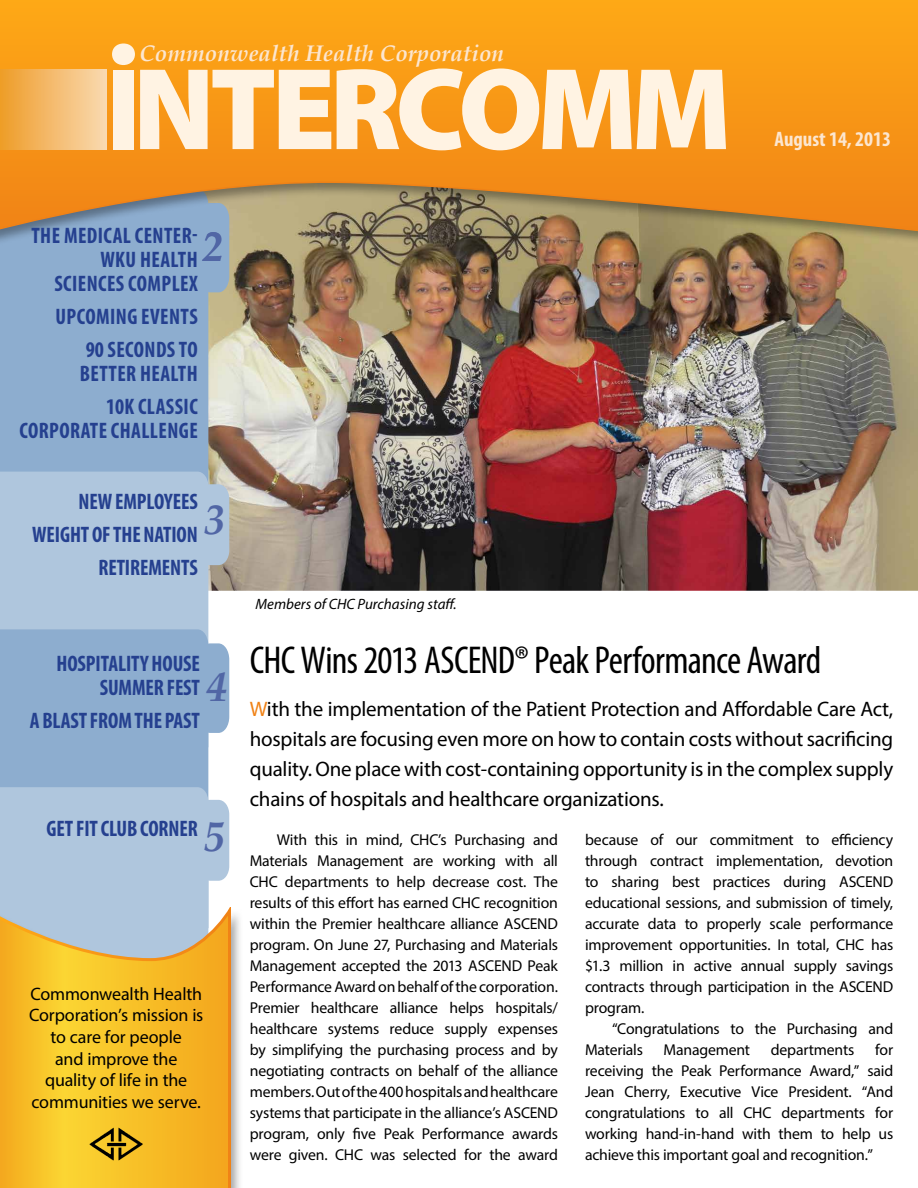
<style>
.page{position:relative;width:918px;height:1188px;background:#fff}
.page>*{position:absolute;margin:0;border:0;box-sizing:border-box;transform-origin:0 0}
.t1{font:italic 700 42px "Palatino";color:#5166a5}
.t2{font:condensed 39px "Myriad Pro";letter-spacing:-.02em;color:#000}
.t3{font:700 condensed 22.5px/24px "Myriad Pro";letter-spacing:.02em;color:#25408f;text-align:right;scale:.95 1}
.t4{font:700 condensed 22.5px/33px "Myriad Pro";letter-spacing:-.005em;color:#25408f;scale:.95 1}
.t5{font:italic 700 22.5px "Palatino";color:#fce6d0}
.t6{font:21px/30px "Myriad Pro";letter-spacing:-.01em;color:#000;text-align:justify}
.t7{font:700 condensed 21px "Myriad Pro";color:#fce6d0}
.t8{font:18px/21.6px "Myriad Pro";letter-spacing:-.01em;color:#000;text-align:center}
.t9{font:15.75px/21px "Myriad Pro";letter-spacing:-.015em;color:#000;text-align:justify}
.t10{font:italic 15px "Myriad Pro";color:#000}
.s1{color:#f08216}
</style>
<div class="page">
<img style="left:229px;top:247px;width:689px;height:344px">
<svg style="left:0;top:247px;width:229px;height:225px;fill:#8dadcf"></svg>
<div style="left:0;top:472px;width:229px;height:157px;background:#afc6dd"></div>
<div style="left:0;top:629px;width:229px;height:158px;background:#8dadcf"></div>
<div style="left:0;top:0;width:918px;height:247px;background:#000;opacity:.35"></div>
<svg style="left:0;top:0;width:918px;height:233px"></svg>
<div style="left:112px;top:44px;width:23px;height:21px;background:#fff3e3;border-radius:50%"></div>
<div style="left:113px;top:70px;width:21px;height:79px;background:#fff3e3"></div>
<img style="left:0;top:69px;width:106px;height:80px">
<svg style="left:337px;top:68px;width:389px;height:82px"></svg>
<svg style="left:140px;top:70px;width:191px;height:79px"></svg>
<div style="left:0;top:787px;width:229px;height:120px;background:#afc6dd"></div>
<div style="left:0;top:907px;width:244px;height:281px;background:#000;opacity:.35"></div>
<svg style="left:0;top:908px;width:232px;height:280px"></svg>
<img style="left:88px;top:1127px;width:56px;height:34px">
<h3 class="t5" style="left:140px;top:35px;width:366px">Commonwealth Health Corporation</h3>
<h3 class="t3" style="left:31px;top:223px;width:177px">THE MEDICAL CENTER-<br>WKU HEALTH<br>SCIENCES COMPLEX</h3>
<h3 class="t3" style="left:86px;top:300px;width:119px;line-height:33px;text-align:left;text-indent:-30px">UPCOMING EVENTS<br>90 SECONDS TO</h3>
<h3 class="t3" style="left:80px;top:357px;width:126px;line-height:33px">BETTER HEALTH<br>10K CLASSIC</h3>
<h3 class="t3" style="left:20px;top:418px;width:189px">CORPORATE CHALLENGE</h3>
<h1 class="t1" style="left:202px;top:213px;width:22px">2</h1>
<h3 class="t4" style="left:79px;top:485px;width:125px">NEW EMPLOYEES</h3>
<h3 class="t4" style="left:32px;top:518px;width:176px">WEIGHT OF THE NATION</h3>
<h3 class="t4" style="left:98px;top:551px;width:97px">RETIREMENTS</h3>
<h1 class="t1" style="left:204px;top:487px;width:22px">3</h1>
<p class="t10" style="left:256px;top:595px;width:203px">Members of CHC Purchasing staff.</p>
<h3 class="t7" style="left:774px;top:126px;width:118px">AUGUST 14, 2013</h3>
<h3 class="t4" style="left:57px;top:646px;width:153px">HOSPITALITY HOUSE</h3>
<h2 class="t2" style="left:250px;top:637px;width:573px">CHC Wins 2013 ASCEND® Peak Performance Award</h2>
<h3 class="t4" style="left:30px;top:670px;width:171px;text-indent:70px">SUMMER FEST<br>A BLAST FROMTHE PAST</h3>
<h1 class="t1" style="left:206px;top:653px;width:22px">4</h1>
<p class="t6" style="left:250px;top:694px;width:645px"><span class="s1">W</span>ith the implementation of the Patient Protection and Affordable Care Act, hospitals are focusing even more on how to contain costs without sacrificing quality. One place with cost-containing opportunity is in the complex supply chains of hospitals and healthcare organizations.</p>
<h3 class="t4" style="left:47px;top:812px;width:161px">GET FIT CLUB CORNER</h3>
<h1 class="t1" style="left:204px;top:803px;width:22px">5</h1>
<p class="t8" style="left:29px;top:983px;width:176px">Commonwealth Health<br>Corporation’s mission is to care for people<br>and improve the quality of life in the communities we serve.</p>
<p class="t9" style="left:250px;top:829px;width:310px;text-indent:27px">With this in mind, CHC’s Purchasing and Materials Management are working with all CHC departments to help decrease cost. The results of this effort has earned CHC recognition within the Premier healthcare alliance ASCEND program. On June 27, Purchasing and Materials Management accepted the 2013 ASCEND Peak Performance Award on behalf of the corporation.<br>Premier healthcare alliance helps hospitals/ healthcare systems reduce supply expenses by simplifying the purchasing process and by negotiating contracts on behalf of the alliance members. Out of the 400 hospitals and healthcare systems that participate in the alliance’s ASCEND program, only five Peak Performance awards were given. CHC was selected for the award</p>
<p class="t9" style="left:585px;top:829px;width:310px">because of our commitment to efficiency through contract implementation, devotion to sharing best practices during ASCEND educational sessions, and submission of timely, accurate data to properly scale performance improvement opportunities. In total, CHC has $1.3 million in active annual supply savings contracts through participation in the ASCEND program.</p>
<p class="t9" style="left:585px;top:1018px;width:310px;text-indent:27px">“Congratulations to the Purchasing and<br>Materials</p>
<p class="t9" style="left:585px;top:1039px;width:310px;text-indent:290px">for receiving the Peak Performance Award,” said Jean Cherry, Executive Vice President. “And congratulations to all CHC departments for working hand-in-hand with them to help us achieve this important goal and recognition.”</p>
<p class="t9" style="left:664px;top:1039px;width:88px">Management</p>
<p class="t9" style="left:771px;top:1039px;width:85px">departments</p>
</div>
